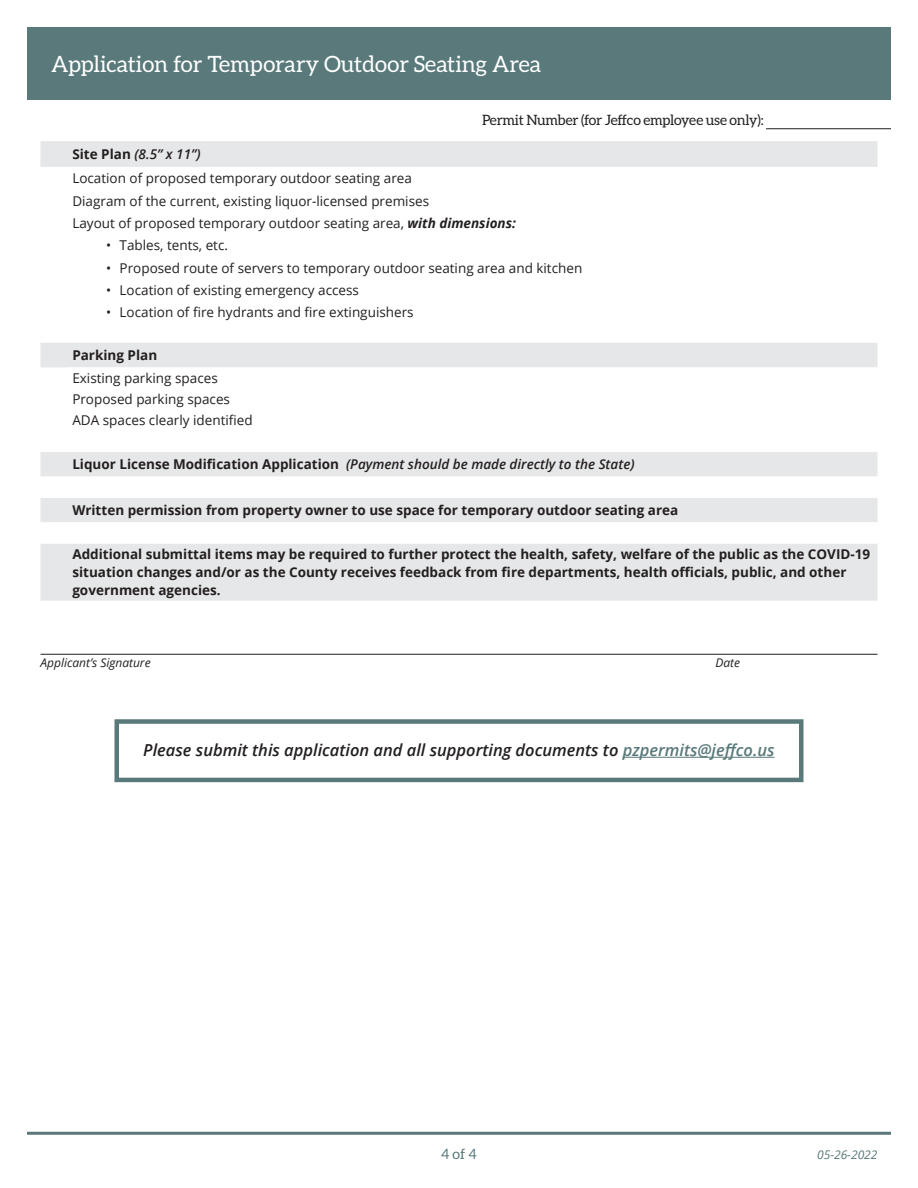
<style>
.page{position:relative;width:918px;height:1188px;background:#fff}
.page>*{position:absolute;margin:0;border:0;box-sizing:border-box;transform-origin:0 0}
.t1{font:22.5px "Aleo";color:#fff}
.t2{font:italic 600 16.5px "Open Sans";color:#231f20}
.t3{font:14.25px "Aleo";letter-spacing:-.02em;color:#231f20}
.t4{font:14.25px "Aleo";color:#59797a}
.t5{font:13.5px/21.1px "Open Sans";color:#231f20}
.t6{font:700 13.5px/18px "Open Sans";color:#231f20}
.t7{font:italic 600 13.5px "Open Sans";color:#231f20}
.t8{font:italic 12px "Open Sans";color:#231f20}
.t9{font:italic 12px "Open Sans";color:#59797a}
.s1{font-weight:700}
.s2{font-weight:600;font-style:italic}
.s3{font-weight:700;font-style:italic}
.s4{font-weight:700;font-style:normal}
.s5{color:#59797a}
</style>
<div class="page">
<div style="left:27px;top:27px;width:864px;height:72px;background:#59797a"></div>
<hr style="left:27px;top:1132px;width:864px;height:3px;background:#59797a">
<hr style="left:40px;top:654px;width:838px;height:1px;background:#231f20">
<hr style="left:623px;top:757px;width:152px;height:1px;background:#59797a">
<div style="left:40px;top:141px;width:838px;height:26px;background:#e6e7e8"></div>
<div style="left:40px;top:343px;width:838px;height:258px;background:#e6e7e8"></div>
<svg style="left:40px;top:367px;width:838px;height:177px"></svg>
<hr style="left:766px;top:128px;width:125px;height:1px;background:#231f20">
<div style="left:114px;top:719px;width:690px;height:63px;border:4px solid #59797a"></div>
<h1 class="t1" style="left:51px;top:51px;width:492px">Application for Temporary Outdoor Seating Area</h1>
<p class="t3" style="left:482px;top:112px;width:283px">Permit Number (for Jeffco employee use only):</p>
<p class="t5" style="left:72px;top:142px;width:341px;line-height:24.2px"><span class="s1">Site Plan</span> <span class="s2">(8.5” x 11”)<br></span>Location of proposed temporary outdoor seating area</p>
<p class="t5" style="left:72px;top:189px;width:445px;line-height:22.4px">Diagram of the current, existing liquor-licensed premises<br>Layout of proposed temporary outdoor seating area, <span class="s3">with dimensions:</span></p>
<p class="t5" style="left:106px;top:234px;width:123px">• Tables, tents, etc.</p>
<p class="t5" style="left:106px;top:257px;width:478px">• Proposed route of servers to temporary outdoor seating area and kitchen</p>
<p class="t5" style="left:106px;top:279px;width:254px">• Location of existing emergency access</p>
<p class="t5" style="left:106px;top:301px;width:309px">• Location of fire hydrants and fire extinguishers</p>
<p class="t6" style="left:72px;top:346px;width:86px">Parking Plan</p>
<p class="t5" style="left:72px;top:367px;width:182px">Existing parking spaces<br>Proposed parking spaces<br>ADA spaces clearly identified</p>
<p class="t7" style="left:72px;top:455px;width:564px"><span class="s4">Liquor License Modification Application</span> (Payment should be made directly to the State)</p>
<p class="t6" style="left:72px;top:501px;width:607px">Written permission from property owner to use space for temporary outdoor seating area</p>
<p class="t6" style="left:72px;top:545px;width:799px">Additional submittal items may be required to further protect the health, safety, welfare of the public as the COVID-19 situation changes and/or as the County receives feedback from fire departments, health officials, public, and other government agencies.</p>
<p class="t8" style="left:40px;top:655px;width:112px">Applicant’s Signature</p>
<p class="t8" style="left:716px;top:655px;width:26px">Date</p>
<p class="t2" style="left:143px;top:739px;width:633px">Please submit this application and all supporting documents to <span class="s5">pzpermits@jeffco.us</span></p>
<p class="t4" style="left:441px;top:1146px;width:37px">4 of 4</p>
<p class="t9" style="left:817px;top:1147px;width:62px">05-26-2022</p>
</div>
